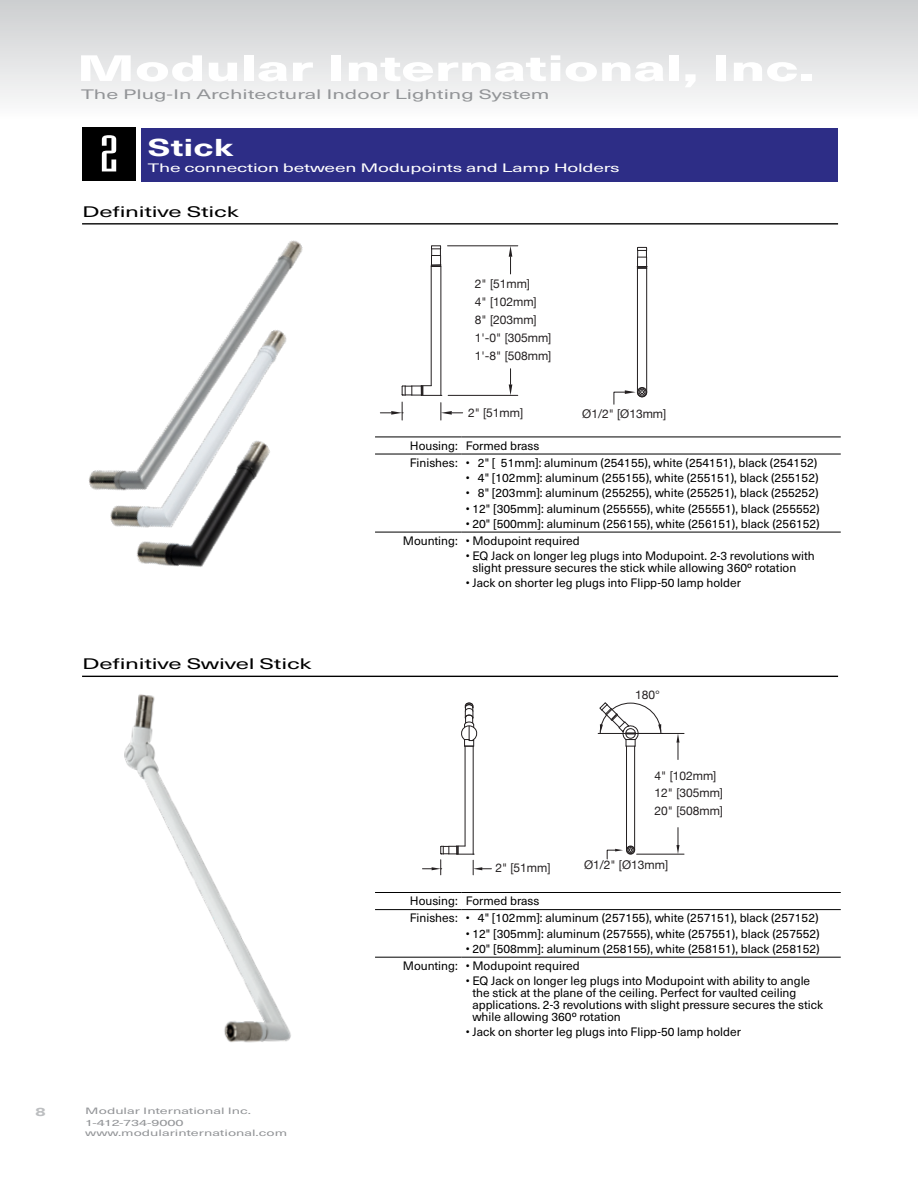
<style>
.page{position:relative;width:918px;height:1188px;background:#fff}
.page>*{position:absolute;margin:0;border:0;box-sizing:border-box;transform-origin:0 0}
.t1{font:54px "Mekanik";color:#fff;scale:1.4 1}
.t2{font:800 36px "Neue Haas Unica W1 G";color:#fff;scale:1.6 1}
.t3{font:700 24px "Neue Haas Unica W1 G";color:#fff;scale:1.5 1}
.t4{font:15px "Neue Haas Unica W1 G";letter-spacing:-.01em;color:#000;scale:1.6 1}
.t5{font:13.5px "Neue Haas Unica W1 G";color:#939598;scale:1.6 1}
.t6{font:12px/17.1px "Neue Haas Unica W1 G";color:#000}
.t7{font:12px/18px "Helvetica Neue";color:#231f20}
.t8{font:12px "Neue Haas Unica W1 G";letter-spacing:-.015em;color:#fff;scale:1.6 1}
.t9{font:700 12px "Neue Haas Unica W1 G";color:#bcbec0;scale:1.5 1}
.t10{font:9px/12px "Neue Haas Unica W1 G";color:#939598;scale:1.6 1}
</style>
<div class="page">
<div style="left:0;top:0;width:918px;height:127px;background:linear-gradient(to bottom,#cccecf,#fff)"></div>
<hr style="left:82px;top:676px;width:756px;height:1px;background:#000">
<hr style="left:82px;top:223px;width:756px;height:2px;background:#000">
<svg style="left:441px;top:403px;width:22px;height:17px"></svg>
<hr style="left:448px;top:395px;width:70px;height:1px;background:#231f20">
<hr style="left:448px;top:246px;width:70px;height:1px;background:#231f20">
<svg style="left:509px;top:369px;width:3px;height:26px"></svg>
<svg style="left:509px;top:246px;width:3px;height:28px"></svg>
<hr style="left:441px;top:266px;width:1px;height:129px;background:#231f20">
<hr style="left:431px;top:266px;width:1px;height:120px;background:#231f20">
<svg style="left:417px;top:385px;width:25px;height:11px"></svg>
<svg style="left:431px;top:246px;width:11px;height:21px"></svg>
<svg style="left:614px;top:247px;width:34px;height:158px"></svg>
<hr style="left:598px;top:733px;width:65px;height:1px;background:#231f20">
<hr style="left:637px;top:854px;width:47px;height:1px;background:#231f20">
<hr style="left:637px;top:733px;width:47px;height:1px;background:#231f20">
<svg style="left:676px;top:828px;width:4px;height:26px"></svg>
<svg style="left:676px;top:734px;width:4px;height:26px"></svg>
<hr style="left:634px;top:746px;width:1px;height:104px;background:#231f20">
<hr style="left:626px;top:746px;width:1px;height:104px;background:#231f20">
<svg style="left:600px;top:702px;width:61px;height:45px"></svg>
<hr style="left:473px;top:746px;width:1px;height:108px;background:#231f20">
<hr style="left:465px;top:746px;width:1px;height:100px;background:#231f20">
<svg style="left:422px;top:846px;width:69px;height:29px"></svg>
<svg style="left:461px;top:703px;width:17px;height:44px"></svg>
<div style="left:626px;top:846px;width:9px;height:8px;border:1px solid #231f20;border-radius:50%"></div>
<div style="left:627px;top:846px;width:7px;height:8px;border:1px solid #231f20;border-radius:50%"></div>
<svg style="left:607px;top:847px;width:26px;height:12px"></svg>
<div style="left:141px;top:128px;width:697px;height:54px;background:#2d2d86"></div>
<div style="left:82px;top:127px;width:54px;height:54px;background:#000"></div>
<hr style="left:375px;top:454px;width:87px;height:1px;background:#000">
<hr style="left:462px;top:454px;width:379px;height:1px;background:#000">
<hr style="left:375px;top:532px;width:87px;height:1px;background:#000">
<hr style="left:462px;top:532px;width:379px;height:1px;background:#000">
<hr style="left:375px;top:437px;width:87px;height:1px;background:#000">
<hr style="left:462px;top:437px;width:379px;height:1px;background:#000">
<hr style="left:375px;top:892px;width:87px;height:1px;background:#000">
<hr style="left:375px;top:909px;width:87px;height:1px;background:#000">
<hr style="left:462px;top:909px;width:379px;height:1px;background:#000">
<hr style="left:375px;top:957px;width:87px;height:1px;background:#000">
<hr style="left:462px;top:957px;width:379px;height:1px;background:#000">
<hr style="left:462px;top:892px;width:379px;height:1px;background:#000">
<img style="left:124px;top:694px;width:167px;height:349px">
<img style="left:88px;top:240px;width:329px;height:327px">
<p class="t9" style="left:35px;top:1103px;width:9px">8</p>
<h2 class="t2" style="left:77px;top:40px;width:462px">Modular International, Inc.</h2>
<p class="t5" style="left:81px;top:84px;width:294px">The Plug-In Architectural Indoor Lighting System</p>
<h1 class="t1" style="left:100px;top:127px;width:15px">2</h1>
<h3 class="t3" style="left:148px;top:129px;width:58px">Stick</h3>
<p class="t8" style="left:148px;top:159px;width:296px">The connection between Modupoints and Lamp Holders</p>
<p class="t4" style="left:82px;top:201px;width:99px">Definitive Stick</p>
<p class="t4" style="left:82px;top:653px;width:145px">Definitive Swivel Stick</p>
<p class="t10" style="left:85px;top:1104px;width:105px">Modular International Inc.<br>1-412-734-9000</p>
<p class="t10" style="left:85px;top:1127px;width:128px">www.modularinternational.com</p>
<p class="t7" style="left:475px;top:276px;width:78px">2" [51mm]<br>4" [102mm]<br>8" [203mm]<br>1'-0" [305mm]<br>1'-8" [508mm]</p>
<p class="t7" style="left:468px;top:404px;width:57px">2" [51mm]</p>
<p class="t7" style="left:582px;top:406px;width:86px">Ø1/2" [Ø13mm]</p>
<p class="t6" style="left:410px;top:436px;width:409px">Housing: Formed brass<br>Finishes: • 2" [ 51mm]: aluminum (254155), white (254151), black (254152)</p>
<p class="t6" style="left:466px;top:469px;width:354px">• 4" [102mm]: aluminum (255155), white (255151), black (255152)</p>
<p class="t6" style="left:466px;top:484px;width:354px">• 8" [203mm]: aluminum (255255), white (255251), black (255252)</p>
<p class="t6" style="left:466px;top:499px;width:356px">• 12" [305mm]: aluminum (255555), white (255551), black (255552)</p>
<p class="t6" style="left:403px;top:514px;width:419px;text-indent:63px">• 20" [500mm]: aluminum (256155), white (256151), black (256152)<br>Mounting: • Modupoint required</p>
<p class="t6" style="left:472px;top:549px;width:344px;line-height:12px;text-indent:-7px">• EQ Jack on longer leg plugs into Modupoint. 2-3 revolutions with slight pressure secures the stick while allowing 360º rotation</p>
<p class="t6" style="left:466px;top:574px;width:277px">• Jack on shorter leg plugs into Flipp-50 lamp holder</p>
<p class="t7" style="left:635px;top:686px;width:26px">180°</p>
<p class="t7" style="left:495px;top:859px;width:57px">2" [51mm]</p>
<p class="t7" style="left:655px;top:767px;width:70px;line-height:17.4px">4" [102mm]<br>12" [305mm]<br>20" [508mm]</p>
<p class="t7" style="left:584px;top:857px;width:86px">Ø1/2" [Ø13mm]</p>
<p class="t6" style="left:410px;top:892px;width:410px">Housing: Formed brass<br>Finishes: • 4" [102mm]: aluminum (257155), white (257151), black (257152)</p>
<p class="t6" style="left:466px;top:924px;width:356px">• 12" [305mm]: aluminum (257555), white (257551), black (257552)</p>
<p class="t6" style="left:403px;top:939px;width:419px;text-indent:63px">• 20" [508mm]: aluminum (258155), white (258151), black (258152)<br>Mounting: • Modupoint required</p>
<p class="t6" style="left:472px;top:974px;width:352px;line-height:12px;text-indent:-7px">• EQ Jack on longer leg plugs into Modupoint with ability to angle the stick at the plane of the ceiling. Perfect for vaulted ceiling applications. 2-3 revolutions with slight pressure secures the stick while allowing 360º rotation</p>
<p class="t6" style="left:466px;top:1023px;width:277px">• Jack on shorter leg plugs into Flipp-50 lamp holder</p>
</div>
